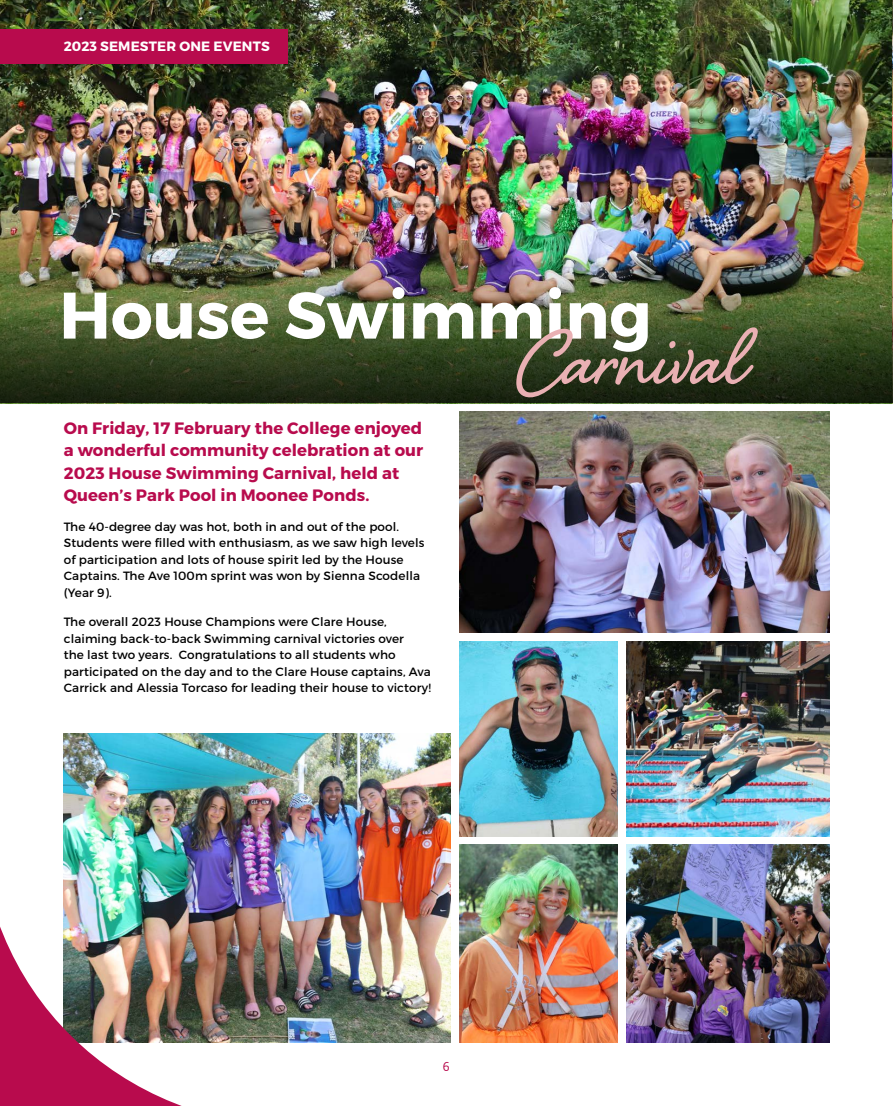
<style>
.page{position:relative;width:893px;height:1106px;background:#fff}
.page>*{position:absolute;margin:0;border:0;box-sizing:border-box;transform-origin:0 0}
.t1{font:700 100.5px "Shelby";color:#e9b0b3}
.t2{font:700 65.55px "Montserrat";color:#fff}
.t3{font:700 16.5px/22.5px "Montserrat";letter-spacing:.005em;color:#b80b4d}
.t4{font:700 13.5px "Montserrat";letter-spacing:.01em;color:#fff}
.t5{font:13.5px "Corbel";color:#b80b4d}
.t6{font:12px/16.5px "Montserrat";letter-spacing:.01em;color:#000}
</style>
<div class="page">
<img style="left:0;top:0;width:893px;height:226px">
<hr style="left:892px;top:157px;width:1px;height:246px;background:#000">
<img style="left:459px;top:844px;width:159px;height:198px">
<img style="left:626px;top:844px;width:203px;height:198px">
<img style="left:459px;top:641px;width:159px;height:195px">
<img style="left:626px;top:641px;width:203px;height:195px">
<img style="left:459px;top:411px;width:370px;height:221px">
<img style="left:64px;top:733px;width:387px;height:309px">
<img style="left:0;top:226px;width:893px;height:62px">
<svg style="left:0;top:288px;width:893px;height:115px"></svg>
<div style="left:0;top:29px;width:288px;height:35px;background:#b80b4d"></div>
<img style="left:0;top:807px;width:303px;height:299px">
<p class="t4" style="left:64px;top:38px;width:208px">2023 SEMESTER ONE EVENTS</p>
<h2 class="t2" style="left:59px;top:275px;width:594px">House Swimming</h2>
<h1 class="t1" style="left:518px;top:290px;width:228px">Carnival</h1>
<h3 class="t3" style="left:64px;top:417px;width:361px">On Friday, 17 February the College enjoyed a wonderful community celebration at our 2023 House Swimming Carnival, held at Queen’s Park Pool in Moonee Ponds.</h3>
<p class="t6" style="left:64px;top:518px;width:362px">The 40-degree day was hot, both in and out of the pool.<br>Students were filled with enthusiasm, as we saw high levels of participation and lots of house spirit led by the House Captains. The Ave 100m sprint was won by Sienna Scodella (Year 9).</p>
<p class="t6" style="left:64px;top:613px;width:369px">The overall 2023 House Champions were Clare House, claiming back-to-back Swimming carnival victories over<br>the last two years. Congratulations to all students who participated on the day and to the Clare House captains, Ava Carrick and Alessia Torcaso for leading their house to victory!</p>
<p class="t5" style="left:443px;top:1058px;width:9px">6</p>
</div>
